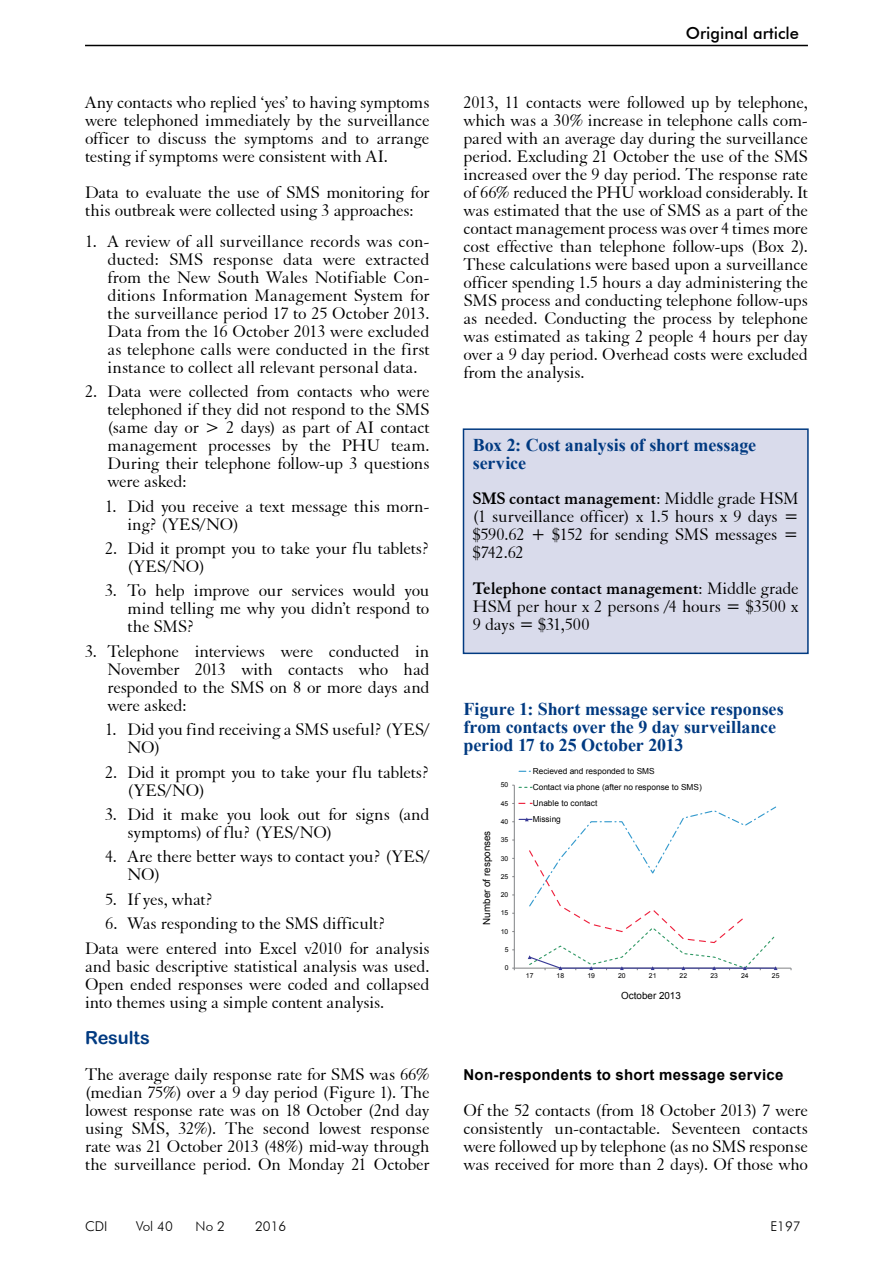
<style>
.page{position:relative;width:893px;height:1263px;background:#fff}
.page>*{position:absolute;margin:0;border:0;box-sizing:border-box;transform-origin:0 0}
.Body_Text{font:18px/18px "Elegant Garamond BT";letter-spacing:-.01em;color:#000;text-align:justify}
.Table_head{font:700 18px/18px "Times New Roman";letter-spacing:-.005em;color:#013a81}
.Heading_1{font:18px "Arial Rounded MT Bold";letter-spacing:-.005em;color:#013a81}
.t1{font:500 16.5px "Futura BT";color:#000}
.Heading_2{font:700 15px "Arial";letter-spacing:.02em;color:#000}
.t2{font:300 13.5px "Futura BT";color:#000}
.t3{font:9.9px "Arial";color:#010101}
.t4{font:8.25px/16px "Arial";color:#010101}
.t5{font:6.75px "Arial";color:#010101}
.s1{font-weight:700}
</style>
<div class="page">
<hr style="left:85px;top:45px;width:723px;height:1px;background:#000">
<div style="left:463px;top:429px;width:345px;height:224px;background:#d9dbeb"></div>
<div style="left:463px;top:428px;width:346px;height:226px;border:2px solid #013a81"></div>
<hr style="left:514px;top:785px;width:1px;height:183px;background:#808285">
<hr style="left:514px;top:968px;width:277px;height:1px;background:#808285">
<svg style="left:512px;top:785px;width:20px;height:3px"></svg>
<svg style="left:512px;top:803px;width:266px;height:167px"></svg>
<p class="Body_Text" style="left:85px;top:93px;width:346px">Any contacts who replied ‘yes’ to having symptoms were telephoned immediately by the surveillance officer to discuss the symptoms and to arrange testing if symptoms were consistent with AI.</p>
<p class="Body_Text" style="left:85px;top:183px;width:346px">Data to evaluate the use of SMS monitoring for this outbreak were collected using 3 approaches:</p>
<p class="Body_Text" style="left:108px;top:232px;width:323px;text-indent:-22px">1. A review of all surveillance records was con&shy;ducted: SMS response data were extracted from the New South Wales Notifiable Con&shy;ditions Information Management System for the surveillance period 17 to 25 October 2013.<br>Data from the 16 October 2013 were excluded as telephone calls were conducted in the first instance to collect all relevant personal data.</p>
<p class="Body_Text" style="left:108px;top:382px;width:323px;text-indent:-22px">2. Data were collected from contacts who were telephoned if they did not respond to the SMS (same day or &gt; 2 days) as part of AI contact management processes by the PHU team.<br>During their telephone follow-up 3 questions were asked:</p>
<p class="Body_Text" style="left:128px;top:496px;width:303px;text-indent:-22px">1. Did you receive a text message this morn&shy;ing? (YES/NO)</p>
<p class="Body_Text" style="left:128px;top:539px;width:303px;text-indent:-22px">2. Did it prompt you to take your flu tablets? (YES/NO)</p>
<p class="Body_Text" style="left:128px;top:581px;width:303px;text-indent:-22px">3. To help improve our services would you mind telling me why you didn’t respond to the SMS?</p>
<p class="Body_Text" style="left:108px;top:642px;width:323px;text-indent:-22px">3. Telephone interviews were conducted in November 2013 with contacts who had responded to the SMS on 8 or more days and were asked:</p>
<p class="Body_Text" style="left:128px;top:720px;width:303px;text-indent:-22px">1. Did you find receiving a SMS useful? (YES/<br>NO)</p>
<p class="Body_Text" style="left:128px;top:762px;width:303px;text-indent:-22px">2. Did it prompt you to take your flu tablets? (YES/NO)</p>
<p class="Body_Text" style="left:128px;top:805px;width:303px;text-indent:-22px">3. Did it make you look out for signs (and symptoms) of flu? (YES/NO)</p>
<p class="Body_Text" style="left:128px;top:847px;width:303px;text-indent:-22px">4. Are there better ways to contact you? (YES/<br>NO)</p>
<p class="Body_Text" style="left:105px;top:889px;width:110px">5. If yes, what?</p>
<p class="Body_Text" style="left:105px;top:914px;width:282px">6. Was responding to the SMS difficult?</p>
<p class="Body_Text" style="left:85px;top:939px;width:346px">Data were entered into Excel v2010 for analysis and basic descriptive statistical analysis was used.<br>Open ended responses were coded and collapsed into themes using a simple content analysis.</p>
<h2 class="Heading_1" style="left:85px;top:1027px;width:66px">Results</h2>
<p class="Body_Text" style="left:85px;top:1065px;width:346px">The average daily response rate for SMS was 66% (median 75%) over a 9 day period (Figure 1). The lowest response rate was on 18 October (2nd day using SMS, 32%). The second lowest response rate was 21 October 2013 (48%) mid-way through the surveillance period. On Monday 21 October</p>
<p class="t1" style="left:686px;top:23px;width:115px">Original article</p>
<p class="Body_Text" style="left:463px;top:93px;width:346px">2013, 11 contacts were followed up by telephone, which was a 30% increase in telephone calls com&shy;pared with an average day during the surveillance period. Excluding 21 October the use of the SMS increased over the 9 day period. The response rate of 66% reduced the PHU workload considerably. It was estimated that the use of SMS as a part of the contact management process was over 4 times more cost effective than telephone follow-ups (Box 2).<br>These calculations were based upon a surveillance officer spending 1.5 hours a day administering the SMS process and conducting telephone follow-ups as needed. Conducting the process by telephone was estimated as taking 2 people 4 hours per day over a 9 day period. Overhead costs were excluded from the analysis.</p>
<p class="Table_head" style="left:473px;top:435px;width:285px">Box 2: Cost analysis of short message service</p>
<p class="Body_Text" style="left:473px;top:489px;width:327px"><span class="s1">SMS contact management</span>: Middle grade HSM (1 surveillance officer) x 1.5 hours x 9 days = $590.62 + $152 for sending SMS messages = $742.62</p>
<p class="Body_Text" style="left:473px;top:579px;width:327px"><span class="s1">Telephone contact management</span>: Middle grade HSM per hour x 2 persons /4 hours = $3500 x 9 days = $31,500</p>
<p class="Table_head" style="left:463px;top:700px;width:322px">Figure 1: Short message service responses from contacts over the 9 day surveillance period 17 to 25 October 2013</p>
<p class="t3" style="left:480px;top:925px;width:96px;rotate:-90deg">Number of responses</p>
<p class="t5" style="left:501px;top:780px;width:9px">50</p>
<p class="t5" style="left:501px;top:799px;width:9px">45</p>
<p class="t5" style="left:501px;top:817px;width:9px">40</p>
<p class="t5" style="left:501px;top:835px;width:9px">35</p>
<p class="t5" style="left:501px;top:854px;width:9px">30</p>
<p class="t5" style="left:501px;top:872px;width:9px">25</p>
<p class="t5" style="left:501px;top:890px;width:9px">20</p>
<p class="t5" style="left:501px;top:909px;width:9px">15</p>
<p class="t5" style="left:501px;top:927px;width:9px">10</p>
<p class="t5" style="left:505px;top:945px;width:5px">5</p>
<p class="t5" style="left:505px;top:963px;width:5px">0</p>
<p class="t4" style="left:533px;top:763px;width:171px">Recieved and responded to SMS<br>Contact via phone (after no response to SMS)<br>Unable to contact<br>Missing</p>
<p class="t5" style="left:526px;top:972px;width:9px">17</p>
<p class="t5" style="left:557px;top:972px;width:9px">18</p>
<p class="t5" style="left:587px;top:972px;width:9px">19</p>
<p class="t5" style="left:618px;top:972px;width:9px">20</p>
<p class="t5" style="left:649px;top:972px;width:9px">21</p>
<p class="t5" style="left:680px;top:972px;width:9px">22</p>
<p class="t5" style="left:710px;top:972px;width:9px">23</p>
<p class="t5" style="left:741px;top:972px;width:9px">24</p>
<p class="t5" style="left:772px;top:972px;width:9px">25</p>
<p class="t3" style="left:621px;top:989px;width:61px">October 2013</p>
<h3 class="Heading_2" style="left:463px;top:1065px;width:321px">Non-respondents to short message service</h3>
<p class="Body_Text" style="left:463px;top:1101px;width:346px">Of the 52 contacts (from 18 October 2013) 7 were consistently un-contactable. Seventeen contacts were followed up by telephone (as no SMS response was received for more than 2 days). Of those who</p>
<p class="t2" style="left:85px;top:1218px;width:24px">CDI</p>
<p class="t2" style="left:136px;top:1218px;width:38px">Vol 40</p>
<p class="t2" style="left:196px;top:1218px;width:31px">No 2</p>
<p class="t2" style="left:255px;top:1218px;width:33px">2016</p>
<p class="t2" style="left:770px;top:1218px;width:32px">E197</p>
</div>
